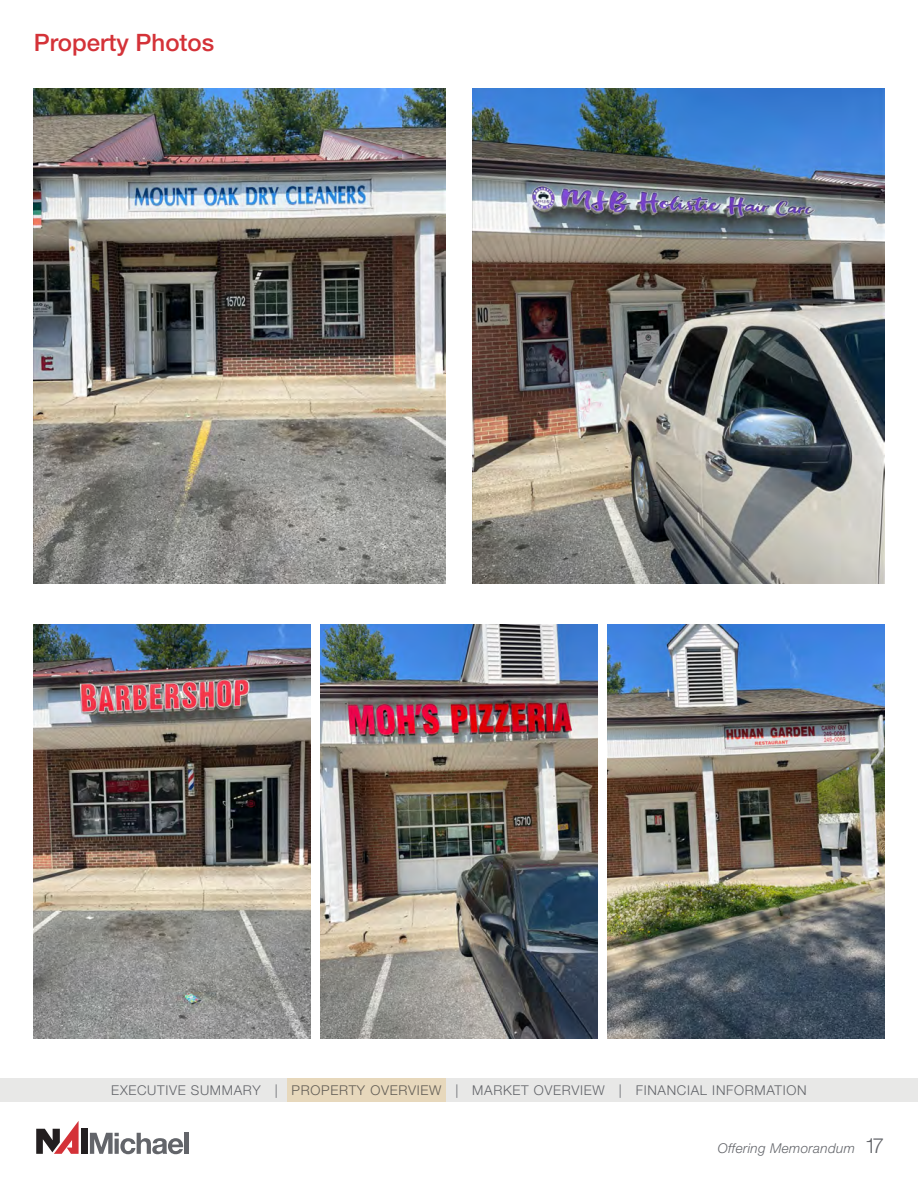
<style>
.page{position:relative;width:918px;height:1188px;background:#fff}
.page>*{position:absolute;margin:0;border:0;box-sizing:border-box;transform-origin:0 0}
.Reference_Header{font:500 24px "Helvetica Neue LT Std";color:#d43238}
.t1{font:300 21px "Helvetica Neue LT Std";color:#63656a}
.t2{font:300 13.5px "Helvetica Neue LT Std";letter-spacing:.05em;color:#63656a}
.t3{font:italic 300 13.5px "Helvetica Neue LT Std";letter-spacing:.025em;color:#63656a}
</style>
<div class="page">
<div style="left:81px;top:1129px;width:6px;height:25px;background:#231f20"></div>
<svg style="left:36px;top:1121px;width:43px;height:33px"></svg>
<svg style="left:90px;top:1133px;width:93px;height:21px"></svg>
<hr style="left:185px;top:1133px;width:4px;height:21px;background:#63656a">
<div style="left:0;top:1078px;width:918px;height:23px;background:#e8e8e7"></div>
<img style="left:34px;top:89px;width:412px;height:494px">
<img style="left:472px;top:89px;width:412px;height:494px">
<img style="left:33px;top:624px;width:277px;height:415px">
<img style="left:320px;top:624px;width:278px;height:415px">
<img style="left:608px;top:624px;width:277px;height:415px">
<div style="left:287px;top:1078px;width:159px;height:23px;background:#e7d8bc"></div>
<p class="Reference_Header" style="left:34px;top:28px;width:182px">Property Photos</p>
<p class="t2" style="left:111px;top:1082px;width:697px">EXECUTIVE SUMMARY | PROPERTY OVERVIEW | MARKET OVERVIEW | FINANCIAL INFORMATION</p>
<p class="t3" style="left:718px;top:1140px;width:139px">Offering Memorandum</p>
<h2 class="t1" style="left:865px;top:1132px;width:21px">17</h2>
</div>
